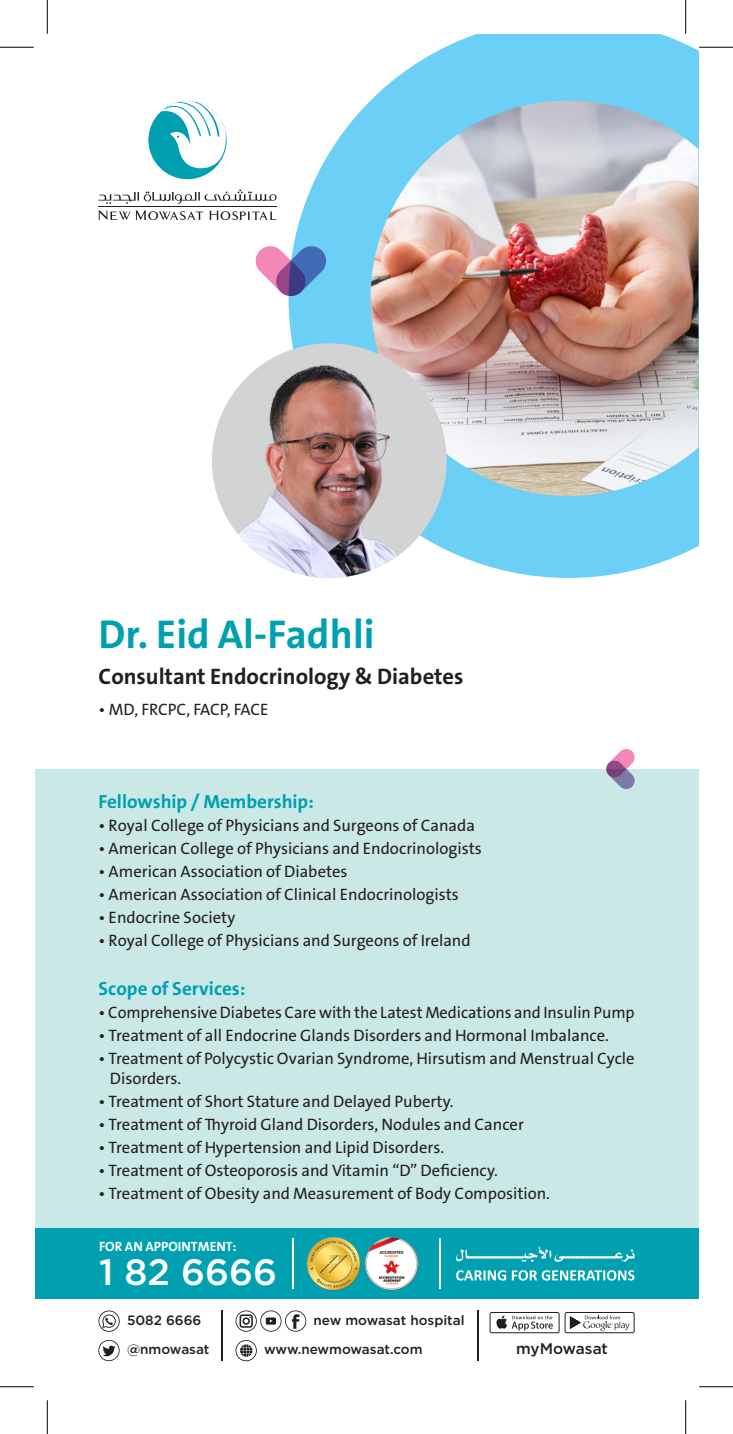
<style>
.page{position:relative;width:733px;height:1434px;background:#fff}
.page>*{position:absolute;margin:0;border:0;box-sizing:border-box;transform-origin:0 0}
.t1{font:700 40.5px "Bahij The Sans Arabic";color:#00a0b0}
.t2{font:500 36.68px "Gotham";color:#fff}
.t3{font:700 22.5px "Bahij The Sans Arabic";color:#231f20}
.t4{font:700 19.12px "Bahij The Sans Arabic";color:#00a0b0}
.t5{font:16.65px/20px "Bahij The Sans Arabic";color:#231f20}
.t6{font:500 15.3px "Gotham";letter-spacing:-.005em;color:#231f20}
.t7{font:500 13.5px "Gotham";color:#231f20}
.t8{font:700 13.5px "Bahij The Sans Arabic";color:#fff}
</style>
<div class="page">
<div style="left:34px;top:769px;width:664px;height:497px;background:#c9e8e6"></div>
<div style="left:34px;top:1228px;width:664px;height:71px;background:#00a0b0"></div>
<img style="left:306px;top:1237px;width:55px;height:54px">
<img style="left:364px;top:1237px;width:55px;height:54px">
<svg style="left:235px;top:1340px;width:22px;height:21px"></svg>
<svg style="left:98px;top:1340px;width:22px;height:21px"></svg>
<svg style="left:489px;top:1312px;width:145px;height:21px"></svg>
<svg style="left:98px;top:1310px;width:22px;height:22px"></svg>
<svg style="left:235px;top:1310px;width:71px;height:22px"></svg>
<hr style="left:477px;top:1310px;width:1px;height:51px;background:#231f20">
<hr style="left:221px;top:1310px;width:1px;height:51px;background:#231f20">
<svg style="left:455px;top:1247px;width:179px;height:15px"></svg>
<svg style="left:456px;top:1270px;width:178px;height:10px"></svg>
<hr style="left:292px;top:1238px;width:1px;height:51px;background:#fff">
<hr style="left:439px;top:1238px;width:1px;height:51px;background:#fff">
<svg style="left:146px;top:98px;width:83px;height:84px"></svg>
<div style="left:148px;top:101px;width:78px;height:78px;background:#00a0b0;border-radius:50%"></div>
<svg style="left:161px;top:98px;width:65px;height:70px"></svg>
<svg style="left:98px;top:189px;width:178px;height:15px"></svg>
<svg style="left:98px;top:211px;width:105px;height:9px"></svg>
<svg style="left:209px;top:211px;width:67px;height:9px"></svg>
<hr style="left:98px;top:207px;width:178px;height:1px;background:#231f20">
<svg style="left:288px;top:34px;width:410px;height:544px;fill:#6bcff6"></svg>
<svg style="left:255px;top:246px;width:71px;height:50px"></svg>
<svg style="left:606px;top:749px;width:28px;height:40px"></svg>
<img style="left:370px;top:101px;width:328px;height:395px">
<div style="left:212px;top:343px;width:234px;height:235px;background:#d2d4d3;border-radius:50%"></div>
<img style="left:212px;top:363px;width:234px;height:215px">
<hr style="left:0;top:47px;width:34px;height:1px;background:#000">
<hr style="left:699px;top:47px;width:33px;height:1px;background:#000">
<hr style="left:0;top:1386px;width:34px;height:1px;background:#000">
<hr style="left:699px;top:1386px;width:33px;height:1px;background:#000">
<hr style="left:47px;top:0;width:1px;height:34px;background:#000">
<hr style="left:47px;top:1400px;width:1px;height:34px;background:#000">
<hr style="left:685px;top:0;width:1px;height:34px;background:#000">
<hr style="left:685px;top:1400px;width:1px;height:34px;background:#000">
<p class="t1" style="left:98px;top:611px;width:277px">Dr. Eid Al-Fadhli</p>
<p class="t3" style="left:98px;top:663px;width:366px">Consultant Endocrinology &amp; Diabetes</p>
<p class="t5" style="left:99px;top:700px;width:171px">• MD, FRCPC, FACP, FACE</p>
<p class="t4" style="left:98px;top:790px;width:217px">Fellowship / Membership:</p>
<p class="t5" style="left:98px;top:815px;width:378px">• Royal College of Physicians and Surgeons of Canada</p>
<p class="t5" style="left:98px;top:838px;width:385px">• American College of Physicians and Endocrinologists</p>
<p class="t5" style="left:98px;top:861px;width:250px">• American Association of Diabetes</p>
<p class="t5" style="left:98px;top:884px;width:362px">• American Association of Clinical Endocrinologists</p>
<p class="t5" style="left:98px;top:907px;width:138px">• Endocrine Society</p>
<p class="t5" style="left:98px;top:930px;width:373px">• Royal College of Physicians and Surgeons of Ireland</p>
<p class="t4" style="left:98px;top:977px;width:149px">Scope of Services:</p>
<p class="t5" style="left:98px;top:1002px;width:537px">• Comprehensive Diabetes Care with the Latest Medications and Insulin Pump</p>
<p class="t5" style="left:98px;top:1025px;width:512px">• Treatment of all Endocrine Glands Disorders and Hormonal Imbalance.</p>
<p class="t5" style="left:110px;top:1048px;width:526px;text-indent:-11px">• Treatment of Polycystic Ovarian Syndrome, Hirsutism and Menstrual Cycle<br>Disorders.</p>
<p class="t5" style="left:98px;top:1091px;width:356px">• Treatment of Short Stature and Delayed Puberty.</p>
<p class="t5" style="left:98px;top:1114px;width:427px">• Treatment of Thyroid Gland Disorders, Nodules and Cancer</p>
<p class="t5" style="left:98px;top:1137px;width:347px">• Treatment of Hypertension and Lipid Disorders.</p>
<p class="t5" style="left:98px;top:1160px;width:401px">• Treatment of Osteoporosis and Vitamin “D” Deficiency.</p>
<p class="t5" style="left:98px;top:1183px;width:453px">• Treatment of Obesity and Measurement of Body Composition.</p>
<p class="t8" style="left:99px;top:1238px;width:139px">FOR AN APPOINTMENT:</p>
<p class="t2" style="left:99px;top:1248px;width:179px">1 82 6666</p>
<p class="t7" style="left:127px;top:1312px;width:76px">5082 6666</p>
<p class="t7" style="left:313px;top:1311px;width:152px">new mowasat hospital</p>
<p class="t7" style="left:127px;top:1341px;width:84px">@nmowasat</p>
<p class="t7" style="left:264px;top:1341px;width:160px">www.newmowasat.com</p>
<p class="t6" style="left:516px;top:1339px;width:93px">myMowasat</p>
</div>
